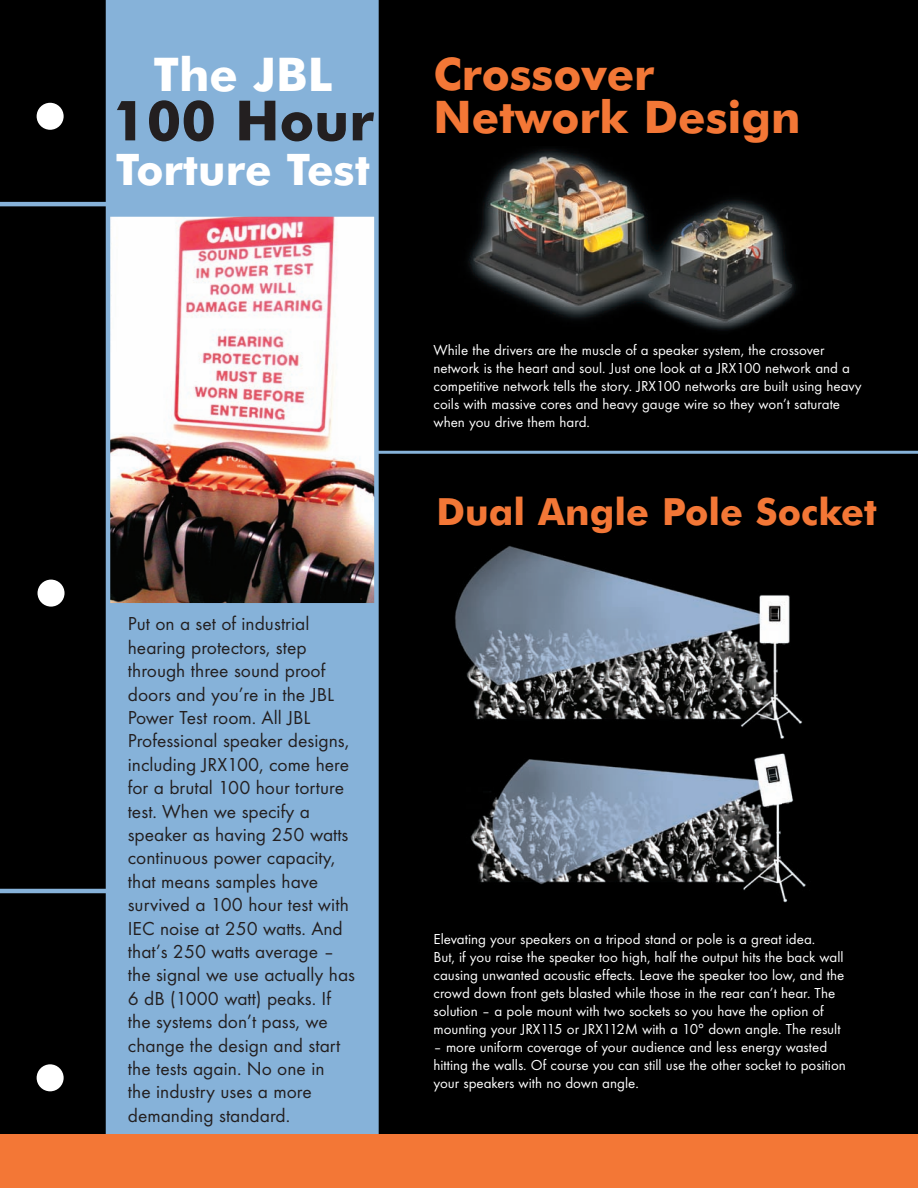
<style>
.page{position:relative;width:918px;height:1188px;background:#000}
.page>*{position:absolute;margin:0;border:0;box-sizing:border-box;transform-origin:0 0}
.t1{font:700 55.5px "Futura BT";color:#231f20}
.t2{font:700 46.5px "Futura BT";color:#fff}
.t3{font:700 45px/43.5px "Futura BT";color:#f37736}
.t4{font:700 43.5px "Futura BT";color:#fff}
.t5{font:700 37.5px "Futura BT";color:#f37736}
.t6{font:19.5px/23.4px "Futura T";color:#231f20}
.t7{font:15px/18px "Futura T";color:#fff}
</style>
<div class="page">
<img style="left:455px;top:546px;width:348px;height:193px">
<img style="left:470px;top:753px;width:336px;height:150px">
<img style="left:468px;top:149px;width:328px;height:182px">
<div style="left:108px;top:0;width:270px;height:1188px;background:#86b2d9"></div>
<img style="left:110px;top:217px;width:264px;height:386px">
<hr style="left:106px;top:0;width:4px;height:1188px;background:#86b2d9">
<div style="left:374px;top:0;width:5px;height:1188px;background:#86b2d9"></div>
<hr style="left:375px;top:451px;width:543px;height:3px;background:#86b2d9">
<hr style="left:0;top:202px;width:130px;height:4px;background:#86b2d9">
<hr style="left:0;top:889px;width:108px;height:4px;background:#86b2d9">
<div style="left:37px;top:1064px;width:27px;height:27px;background:#fff;border-radius:50%"></div>
<div style="left:37px;top:103px;width:27px;height:27px;background:#fff;border-radius:50%"></div>
<div style="left:38px;top:580px;width:27px;height:27px;background:#fff;border-radius:50%"></div>
<div style="left:0;top:1134px;width:918px;height:54px;background:#f37736"></div>
<h2 class="t2" style="left:153px;top:52px;width:181px">The JBL</h2>
<h1 class="t1" style="left:112px;top:93px;width:263px">100 Hour</h1>
<h3 class="t4" style="left:116px;top:149px;width:256px">Torture Test</h3>
<h3 class="t3" style="left:434px;top:54px;width:369px">Crossover<br>Network Design</h3>
<p class="t6" style="left:128px;top:613px;width:229px">Put on a set of industrial hearing protectors, step through three sound proof doors and you’re in the JBL<br>Power Test room. All JBL<br>Professional speaker designs, including JRX100, come here for a brutal 100 hour torture test. When we specify a speaker as having 250 watts continuous power capacity, that means samples have survived a 100 hour test with<br>IEC noise at 250 watts. And that’s 250 watts average – the signal we use actually has<br>6 dB (1000 watt) peaks. If the systems don’t pass, we change the design and start the tests again. No one in<br>the industry uses a more demanding standard.</p>
<p class="t7" style="left:434px;top:342px;width:430px">While the drivers are the muscle of a speaker system, the crossover network is the heart and soul. Just one look at a JRX100 network and a competitive network tells the story. JRX100 networks are built using heavy coils with massive cores and heavy gauge wire so they won’t saturate when you drive them hard.</p>
<h3 class="t5" style="left:436px;top:493px;width:442px">Dual Angle Pole Socket</h3>
<p class="t7" style="left:434px;top:931px;width:412px">Elevating your speakers on a tripod stand or pole is a great idea.<br>But, if you raise the speaker too high, half the output hits the back wall causing unwanted acoustic effects. Leave the speaker too low, and the crowd down front gets blasted while those in the rear can’t hear. The solution – a pole mount with two sockets so you have the option of mounting your JRX115 or JRX112M with a 10° down angle. The result</p>
<p class="t7" style="left:434px;top:1039px;width:414px">– more uniform coverage of your audience and less energy wasted hitting the walls. Of course you can still use the other socket to position your speakers with no down angle.</p>
</div>
